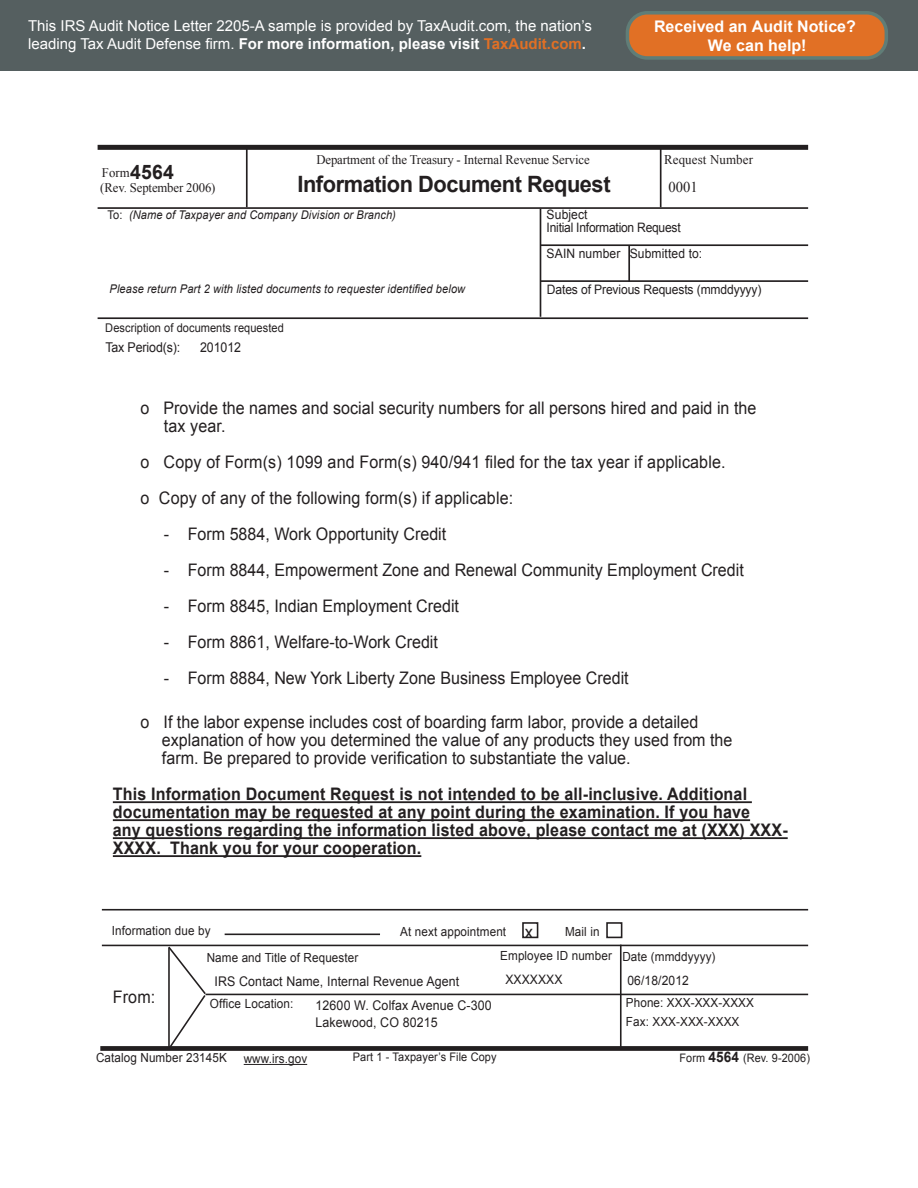
<style>
.page{position:relative;width:918px;height:1188px;background:#fff}
.page>*{position:absolute;margin:0;border:0;box-sizing:border-box;transform-origin:0 0}
.t1{font:700 22.5px "Arial";letter-spacing:-.02em;color:#231f20}
.t2{font:700 19.95px "Arial";color:#231f20}
.t3{font:17.25px "Arial";color:#231f20;scale:.93 1}
.t4{font:700 17.25px "Arial";letter-spacing:.01em;color:#231f20;scale:.93 1}
.t5{font:17.25px "Arial";color:#231f20;scale:.95 1}
.t6{font:700 16.05px/19.2px "Arial";color:#fff;text-align:center}
.t7{font:15px/18px "Arial";color:#fff}
.t8{font:15px "Times New Roman";color:#231f20}
.t9{font:13.5px "Arial";letter-spacing:-.01em;color:#231f20;scale:.92 1}
.t10{font:13.35px "Arial";letter-spacing:.01em;color:#231f20;scale:.93 1}
.t11{font:13.35px "Times New Roman";letter-spacing:.01em;color:#231f20}
.t12{font:13.2px "Times New Roman";letter-spacing:-.01em;color:#231f20}
.t13{font:13.05px "Arial";letter-spacing:-.01em;color:#231f20;scale:.93 1}
.t14{font:13.05px "Arial";letter-spacing:.01em;color:#231f20;scale:.93 1}
.t15{font:12.6px "Arial";letter-spacing:.01em;color:#231f20;scale:.93 1}
.t16{font:italic 12px "Arial";letter-spacing:.01em;color:#231f20;scale:.92 1}
.t17{font:12px "Arial";letter-spacing:.005em;color:#231f20;scale:.92 1}
.t18{font:11.85px "Arial";letter-spacing:.01em;color:#231f20;scale:.93 1}
.t19{font:11.7px "Arial";letter-spacing:.01em;color:#231f20;scale:.93 1}
.s1{font-weight:700}
.s2{font-weight:700;color:#e17025}
.s3{font-style:normal}
.s4{font-weight:700;font-size:14.55px}
</style>
<div class="page">
<hr style="left:102px;top:945px;width:706px;height:1px;background:#231f20">
<div style="left:100px;top:1046px;width:708px;height:5px;background:#231f20"></div>
<hr style="left:206px;top:994px;width:602px;height:1px;background:#231f20">
<hr style="left:620px;top:945px;width:2px;height:104px;background:#231f20">
<svg style="left:167px;top:946px;width:40px;height:105px"></svg>
<hr style="left:225px;top:934px;width:155px;height:1px;background:#231f20">
<div style="left:522px;top:922px;width:16px;height:16px;border:2px solid #231f20"></div>
<div style="left:606px;top:922px;width:16px;height:16px;border:2px solid #231f20"></div>
<hr style="left:244px;top:1064px;width:63px;height:1px;background:#231f20">
<hr style="left:102px;top:909px;width:706px;height:2px;background:#231f20">
<hr style="left:113px;top:801px;width:639px;height:2px;background:#231f20">
<hr style="left:113px;top:819px;width:637px;height:2px;background:#231f20">
<hr style="left:113px;top:837px;width:675px;height:2px;background:#231f20">
<hr style="left:113px;top:855px;width:308px;height:2px;background:#231f20">
<hr style="left:246px;top:149px;width:2px;height:58px;background:#231f20">
<div style="left:98px;top:145px;width:710px;height:5px;background:#231f20"></div>
<hr style="left:98px;top:207px;width:710px;height:2px;background:#231f20">
<hr style="left:540px;top:244px;width:268px;height:2px;background:#231f20">
<hr style="left:540px;top:209px;width:1px;height:108px;background:#231f20">
<hr style="left:98px;top:317px;width:710px;height:2px;background:#231f20">
<hr style="left:660px;top:147px;width:2px;height:60px;background:#231f20">
<hr style="left:628px;top:246px;width:2px;height:36px;background:#231f20">
<hr style="left:540px;top:280px;width:268px;height:2px;background:#231f20">
<div style="left:0;top:0;width:918px;height:70px;background:#555f60"></div>
<div style="left:627px;top:13px;width:259px;height:45px;background:#e17025;border-radius:20px"></div>
<div style="left:626px;top:11px;width:262px;height:49px;border:4px solid #607d77;border-radius:20px"></div>
<p class="t7" style="left:28px;top:17px;width:565px">This IRS Audit Notice Letter 2205-A sample is provided by TaxAudit.com, the nation’s leading Tax Audit Defense firm. <span class="s1">For more information, please visit</span> <span class="s2">TaxAudit.com</span><span class="s1">.</span></p>
<p class="t6" style="left:654px;top:17px;width:203px">Received an Audit Notice?<br>We can help!</p>
<p class="t11" style="left:664px;top:151px;width:90px">Request Number</p>
<p class="t12" style="left:316px;top:151px;width:275px">Department of the Treasury - Internal Revenue Service</p>
<p class="t1" style="left:297px;top:169px;width:315px">Information Document Request</p>
<p class="t12" style="left:102px;top:164px;width:29px">Form</p>
<p class="t2" style="left:130px;top:158px;width:45px">4564</p>
<p class="t12" style="left:100px;top:179px;width:117px">(Rev. September 2006)</p>
<p class="t16" style="left:108px;top:207px;width:315px"><span class="s3">To:</span> (Name of Taxpayer and Company Division or Branch)</p>
<p class="t8" style="left:668px;top:177px;width:31px">0001</p>
<p class="t14" style="left:547px;top:206px;width:46px">Subject</p>
<p class="t13" style="left:547px;top:218px;width:146px">Initial Information Request</p>
<p class="t14" style="left:547px;top:244px;width:81px">SAIN number</p>
<p class="t14" style="left:630px;top:244px;width:80px">Submitted to:</p>
<p class="t13" style="left:547px;top:280px;width:232px">Dates of Previous Requests (mmddyyyy)</p>
<p class="t16" style="left:110px;top:281px;width:388px">Please return Part 2 with listed documents to requester identified below</p>
<p class="t17" style="left:105px;top:320px;width:196px">Description of documents requested</p>
<p class="t9" style="left:105px;top:338px;width:83px">Tax Period(s):</p>
<p class="t9" style="left:200px;top:338px;width:46px">201012</p>
<p class="t3" style="left:141px;top:396px;width:664px">o Provide the names and social security numbers for all persons hired and paid in the</p>
<p class="t3" style="left:164px;top:414px;width:68px">tax year.</p>
<p class="t3" style="left:141px;top:450px;width:631px">o Copy of Form(s) 1099 and Form(s) 940/941 filed for the tax year if applicable.</p>
<p class="t3" style="left:141px;top:486px;width:402px">o Copy of any of the following form(s) if applicable:</p>
<p class="t3" style="left:164px;top:522px;width:305px">- Form 5884, Work Opportunity Credit</p>
<p class="t3" style="left:164px;top:558px;width:625px">- Form 8844, Empowerment Zone and Renewal Community Employment Credit</p>
<p class="t3" style="left:164px;top:594px;width:319px">- Form 8845, Indian Employment Credit</p>
<p class="t3" style="left:164px;top:630px;width:296px">- Form 8861, Welfare-to-Work Credit</p>
<p class="t3" style="left:164px;top:666px;width:501px">- Form 8884, New York Liberty Zone Business Employee Credit</p>
<p class="t3" style="left:141px;top:711px;width:601px">o If the labor expense includes cost of boarding farm labor, provide a detailed</p>
<p class="t3" style="left:162px;top:729px;width:615px">explanation of how you determined the value of any products they used from the</p>
<p class="t3" style="left:162px;top:747px;width:505px">farm. Be prepared to provide verification to substantiate the value.</p>
<p class="t4" style="left:113px;top:783px;width:684px">This Information Document Request is not intended to be all-inclusive. Additional</p>
<p class="t4" style="left:113px;top:801px;width:687px">documentation may be requested at any point during the examination. If you have</p>
<p class="t4" style="left:113px;top:819px;width:727px">any questions regarding the information listed above, please contact me at (XXX) XXX-</p>
<p class="t4" style="left:113px;top:837px;width:333px">XXXX. Thank you for your cooperation.</p>
<p class="t15" style="left:112px;top:922px;width:108px">Information due by</p>
<p class="t15" style="left:400px;top:924px;width:115px">At next appointment</p>
<p class="t5" style="left:525px;top:920px;width:10px">x</p>
<p class="t15" style="left:565px;top:924px;width:39px">Mail in</p>
<p class="t15" style="left:207px;top:949px;width:165px">Name and Title of Requester</p>
<p class="t15" style="left:500px;top:948px;width:122px">Employee ID number</p>
<p class="t15" style="left:622px;top:948px;width:102px">Date (mmddyyyy)</p>
<p class="t10" style="left:215px;top:973px;width:265px">IRS Contact Name, Internal Revenue Agent</p>
<p class="t14" style="left:505px;top:971px;width:63px">XXXXXXX</p>
<p class="t13" style="left:627px;top:971px;width:68px">06/18/2012</p>
<p class="t10" style="left:316px;top:997px;width:191px">12600 W. Colfax Avenue C-300</p>
<p class="t10" style="left:316px;top:1014px;width:133px">Lakewood, CO 80215</p>
<p class="t3" style="left:113px;top:986px;width:47px">From:</p>
<p class="t15" style="left:210px;top:995px;width:91px">Office Location:</p>
<p class="t15" style="left:626px;top:994px;width:139px">Phone: XXX-XXX-XXXX</p>
<p class="t15" style="left:626px;top:1013px;width:124px">Fax: XXX-XXX-XXXX</p>
<p class="t15" style="left:96px;top:1049px;width:142px">Catalog Number 23145K</p>
<p class="t15" style="left:244px;top:1050px;width:70px">www.irs.gov</p>
<p class="t18" style="left:353px;top:1049px;width:156px">Part 1 - Taxpayer’s File Copy</p>
<p class="t19" style="left:679px;top:1050px;width:142px">Form <span class="s4">4564</span> (Rev. 9-2006)</p>
</div>
